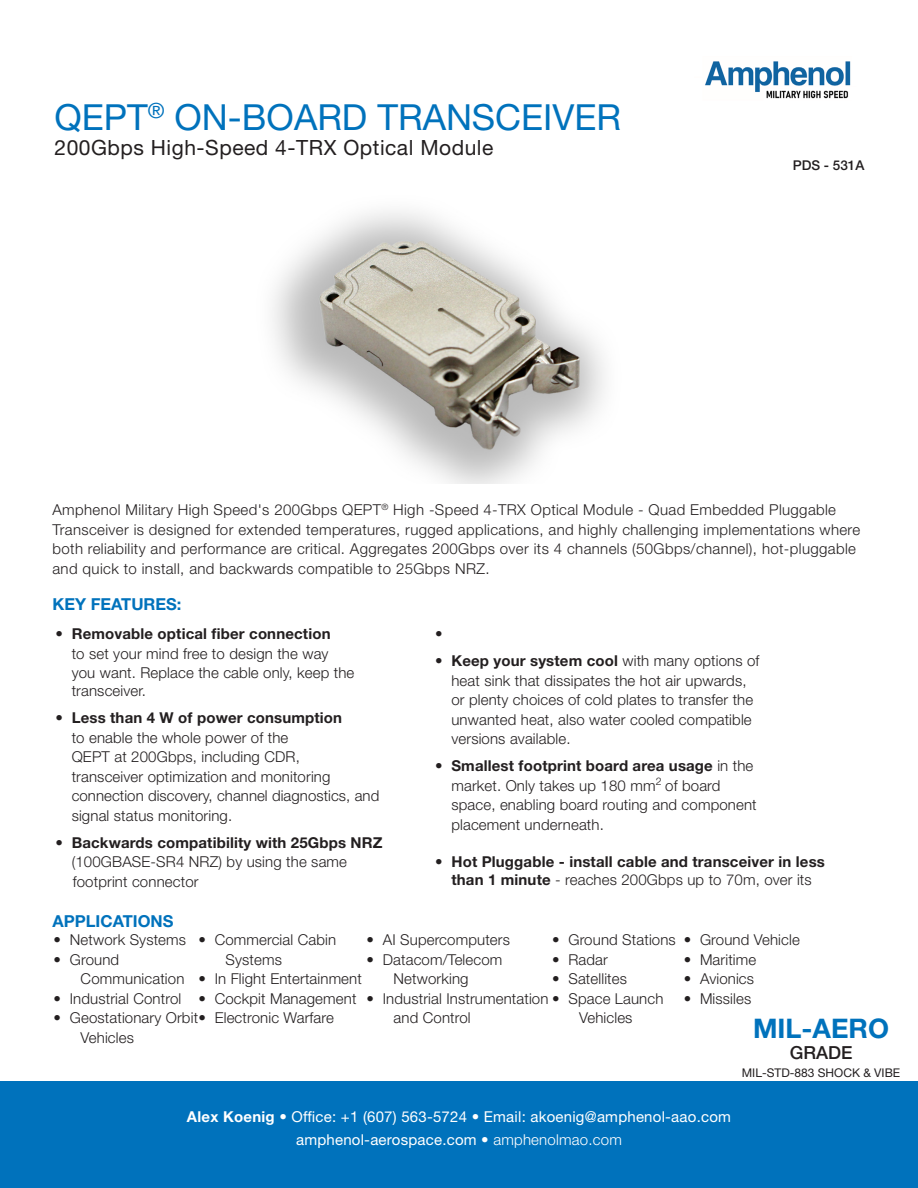
<style>
.page{position:relative;width:918px;height:1188px;background:#fff}
.page>*{position:absolute;margin:0;border:0;box-sizing:border-box;transform-origin:0 0}
.Heading{font:36px "Helvetica Neue LT Std";color:#0072bc}
.table_text_center_helv_roman_8_9{font:700 27px "Helvetica Neue LT Std";color:#0072bc}
.subhead{font:21px "Helvetica Neue LT Std";letter-spacing:.025em;color:#231f20}
.table_text_center_helv_roman_8_9-2{font:500 18px "Helvetica Neue LT Std";color:#231f20}
.Features-headline{font:700 16.5px "Helvetica Neue LT Std";color:#0072bc}
.Body_Text_Helvetica_Light_10pt{font:300 15px/19.5px "Helvetica Neue LT Std";letter-spacing:.01em;color:#231f20}
.t1{font:15px/22.5px "Helvetica Neue LT Std";letter-spacing:.015em;color:#fff;text-align:center}
.t2{font:700 15px/18px "Helvetica Neue LT Std";letter-spacing:.01em;color:#231f20;text-align:center}
.t3{font:500 13.5px "Helvetica Neue LT Std";color:#231f20}
.table_text_center_helv_roman_8_9-3{font:12px "Helvetica Neue LT Std";color:#231f20}
.s1{font-weight:700}
.s2{font-weight:300}
</style>
<div class="page">
<div style="left:0;top:1082px;width:918px;height:106px;background:#0072bc"></div>
<img style="left:705px;top:61px;width:146px;height:38px">
<img style="left:272px;top:211px;width:333px;height:273px">
<p class="Heading" style="left:54px;top:96px;width:568px">QEPT<sup>®</sup> ON-BOARD TRANSCEIVER</p>
<p class="subhead" style="left:54px;top:135px;width:440px">200Gbps High-Speed 4-TRX Optical Module</p>
<p class="t3" style="left:793px;top:157px;width:73px">PDS - 531A</p>
<p class="Body_Text_Helvetica_Light_10pt" style="left:52px;top:500px;width:809px">Amphenol Military High Speed's 200Gbps QEPT<sup>®</sup> High -Speed 4-TRX Optical Module - Quad Embedded Pluggable Transceiver is designed for extended temperatures, rugged applications, and highly challenging implementations where both reliability and performance are critical. Aggregates 200Gbps over its 4 channels (50Gbps/channel), hot-pluggable and quick to install, and backwards compatible to 25Gbps NRZ.</p>
<p class="Features-headline" style="left:52px;top:594px;width:130px">KEY FEATURES:</p>
<p class="Body_Text_Helvetica_Light_10pt" style="left:72px;top:624px;width:284px;text-indent:-16px"><span class="s1">• Removable optical fiber connection<br></span>to set your mind free to design the way you want. Replace the cable only, keep the</p>
<p class="Body_Text_Helvetica_Light_10pt" style="left:72px;top:681px;width:76px">transceiver.</p>
<p class="Body_Text_Helvetica_Light_10pt" style="left:72px;top:708px;width:309px;text-indent:-16px"><span class="s1">• Less than 4 W of power consumption<br></span>to enable the whole power of the<br>QEPT at 200Gbps, including CDR,<br>transceiver optimization and monitoring connection discovery, channel diagnostics, and signal status monitoring.</p>
<p class="Body_Text_Helvetica_Light_10pt" style="left:72px;top:832px;width:312px;text-indent:-16px"><span class="s1">• Backwards compatibility with 25Gbps NRZ </span>(100GBASE-SR4 NRZ) by using the same footprint connector</p>
<p class="Features-headline" style="left:52px;top:911px;width:122px">APPLICATIONS</p>
<p class="Body_Text_Helvetica_Light_10pt" style="left:435px;top:624px;width:9px">•</p>
<p class="Body_Text_Helvetica_Light_10pt" style="left:451px;top:651px;width:310px;text-indent:-16px"><span class="s1">• Keep your system cool</span> with many options of heat sink that dissipates the hot air upwards, or plenty choices of cold plates to transfer the unwanted heat, also water cooled compatible versions available.</p>
<p class="Body_Text_Helvetica_Light_10pt" style="left:451px;top:756px;width:307px;text-indent:-16px"><span class="s1">• Smallest footprint board area usage</span> in the market. Only takes up 180 mm<sup>2</sup> of board space, enabling board routing and component placement underneath.</p>
<p class="t2" style="left:435px;top:852px;width:391px">• Hot Pluggable - install cable and transceiver in less than 1 minute <span class="s2">- reaches 200Gbps up to 70m, over its</span></p>
<p class="Body_Text_Helvetica_Light_10pt" style="left:226px;top:930px;width:112px;text-indent:-27px">• Commercial Cabin<br>Systems</p>
<p class="Body_Text_Helvetica_Light_10pt" style="left:199px;top:969px;width:165px">• In Flight Entertainment</p>
<p class="Body_Text_Helvetica_Light_10pt" style="left:199px;top:988px;width:159px">• Cockpit Management</p>
<p class="Body_Text_Helvetica_Light_10pt" style="left:54px;top:1008px;width:282px">• Geostationary Orbit• Electronic Warfare</p>
<p class="Body_Text_Helvetica_Light_10pt" style="left:54px;top:930px;width:134px">• Network Systems</p>
<p class="Body_Text_Helvetica_Light_10pt" style="left:81px;top:949px;width:105px;text-indent:-27px">• Ground<br>Communication</p>
<p class="Body_Text_Helvetica_Light_10pt" style="left:54px;top:988px;width:129px">• Industrial Control</p>
<p class="Body_Text_Helvetica_Light_10pt" style="left:81px;top:1027px;width:55px">Vehicles</p>
<p class="Body_Text_Helvetica_Light_10pt" style="left:552px;top:930px;width:125px">• Ground Stations</p>
<p class="Body_Text_Helvetica_Light_10pt" style="left:552px;top:949px;width:57px">• Radar</p>
<p class="Body_Text_Helvetica_Light_10pt" style="left:552px;top:969px;width:76px">• Satellites</p>
<p class="Body_Text_Helvetica_Light_10pt" style="left:579px;top:988px;width:86px;text-indent:-213px">• Industrial Instrumentation • Space Launch<br>Vehicles</p>
<p class="Body_Text_Helvetica_Light_10pt" style="left:367px;top:930px;width:145px">• AI Supercomputers</p>
<p class="Body_Text_Helvetica_Light_10pt" style="left:367px;top:949px;width:137px;text-align:center">• Datacom/Telecom<br>Networking</p>
<p class="Body_Text_Helvetica_Light_10pt" style="left:394px;top:1008px;width:79px">and Control</p>
<p class="Body_Text_Helvetica_Light_10pt" style="left:684px;top:930px;width:117px">• Ground Vehicle</p>
<p class="Body_Text_Helvetica_Light_10pt" style="left:684px;top:949px;width:74px">• Maritime</p>
<p class="Body_Text_Helvetica_Light_10pt" style="left:684px;top:969px;width:72px">• Avionics</p>
<p class="Body_Text_Helvetica_Light_10pt" style="left:684px;top:988px;width:69px">• Missiles</p>
<p class="table_text_center_helv_roman_8_9" style="left:753px;top:1012px;width:137px">MIL-AERO</p>
<p class="table_text_center_helv_roman_8_9-2" style="left:790px;top:1042px;width:64px">GRADE</p>
<p class="table_text_center_helv_roman_8_9-3" style="left:742px;top:1066px;width:160px">MIL-STD-883 SHOCK &amp; VIBE</p>
<p class="t1" style="left:187px;top:1106px;width:546px"><span class="s1">Alex Koenig</span> <span class="s2">•</span> Office: +1 (607) 563-5724 <span class="s2">•</span> Email: akoenig@amphenol-aao.com amphenol-aerospace.com <span class="s2">• amphenolmao.com</span></p>
</div>
